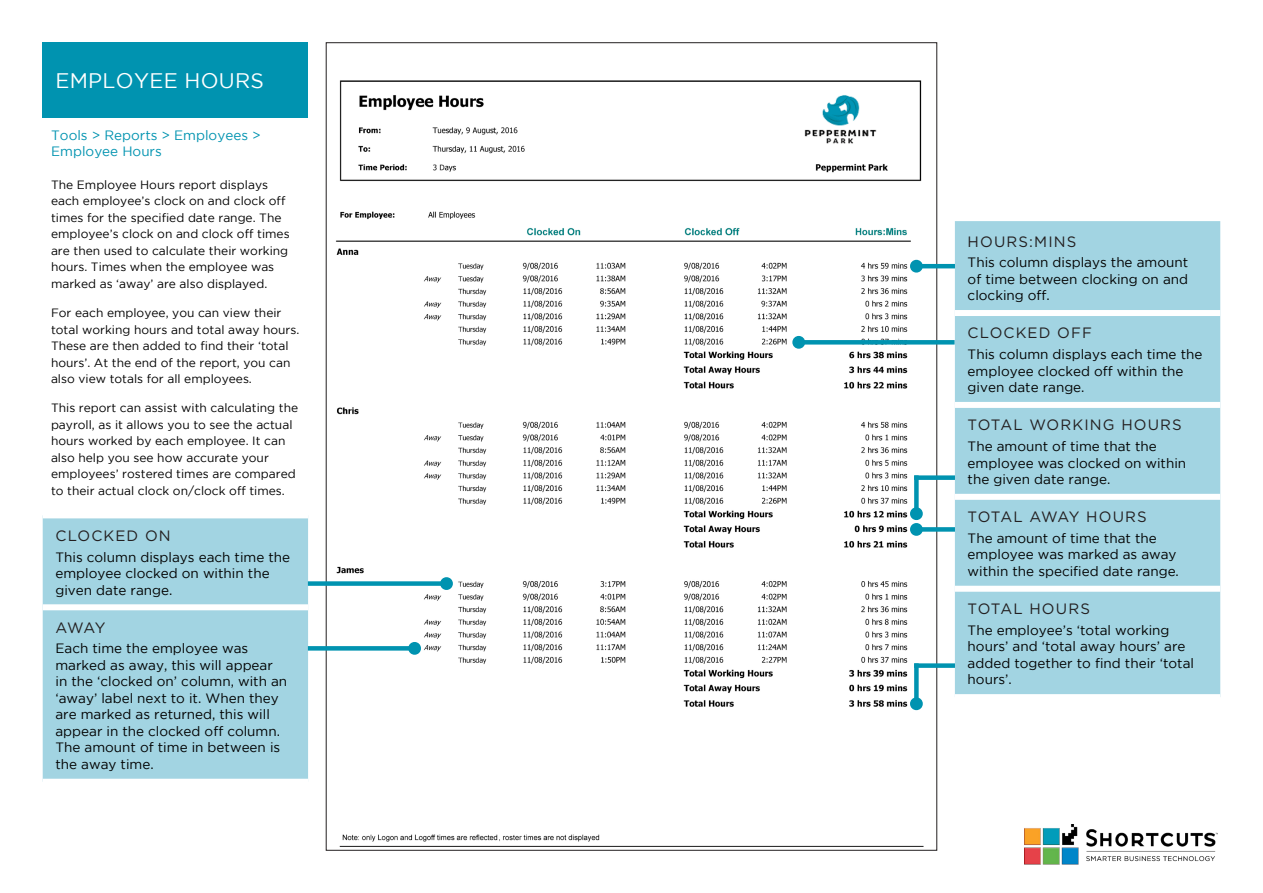
<style>
.page{position:relative;width:1263px;height:893px;background:#fff}
.page>*{position:absolute;margin:0;border:0;box-sizing:border-box;transform-origin:0 0}
.Title_-_Report_Name{font:21px "Gotham";letter-spacing:.015em;color:#fff}
.Description_Titles{font:15px "Gotham HTF";letter-spacing:.075em;color:#231f20}
.Description_Titles-2{font:15px "Gotham HTF";letter-spacing:.025em;color:#231f20}
.Body{font:13.5px/16.5px "Gotham";color:#000}
.Bread_Crumb_Text{font:13.5px/16.5px "Gotham";color:#0093b0}
.Main_Description{font:12px/16.5px "Gotham";color:#000}
</style>
<div class="page">
<img style="left:336px;top:80px;width:596px;height:767px">
<div style="left:43px;top:518px;width:265px;height:261px;background:#a2d4e2"></div>
<div style="left:43px;top:604px;width:265px;height:6px;background:#fff"></div>
<div style="left:43px;top:42px;width:265px;height:75px;background:#0093b0"></div>
<div style="left:955px;top:221px;width:265px;height:473px;background:#a2d4e2"></div>
<div style="left:955px;top:310px;width:265px;height:6px;background:#fff"></div>
<div style="left:955px;top:402px;width:265px;height:6px;background:#fff"></div>
<div style="left:955px;top:494px;width:265px;height:6px;background:#fff"></div>
<div style="left:955px;top:586px;width:265px;height:6px;background:#fff"></div>
<div style="left:308px;top:581px;width:138px;height:5px;background:#0093b0"></div>
<div style="left:442px;top:579px;width:9px;height:9px;background:#0093b0;border-radius:50%"></div>
<div style="left:440px;top:577px;width:13px;height:13px;border:4px solid #0093b0;border-radius:50%"></div>
<div style="left:799px;top:340px;width:156px;height:5px;background:#0093b0"></div>
<div style="left:795px;top:338px;width:8px;height:8px;background:#0093b0;border-radius:50%"></div>
<div style="left:792px;top:336px;width:13px;height:13px;border:4px solid #0093b0;border-radius:50%"></div>
<img style="left:1024px;top:824px;width:193px;height:40px">
<div style="left:308px;top:646px;width:107px;height:5px;background:#0093b0"></div>
<div style="left:410px;top:644px;width:9px;height:8px;background:#0093b0;border-radius:50%"></div>
<div style="left:408px;top:642px;width:13px;height:13px;border:4px solid #0093b0;border-radius:50%"></div>
<hr style="left:916px;top:264px;width:39px;height:4px;background:#0093b0">
<div style="left:912px;top:262px;width:8px;height:8px;background:#0093b0;border-radius:50%"></div>
<div style="left:910px;top:260px;width:13px;height:13px;border:4px solid #0093b0;border-radius:50%"></div>
<div style="left:916px;top:527px;width:39px;height:5px;background:#0093b0"></div>
<div style="left:912px;top:525px;width:8px;height:8px;background:#0093b0;border-radius:50%"></div>
<div style="left:910px;top:523px;width:13px;height:13px;border:4px solid #0093b0;border-radius:50%"></div>
<div style="left:912px;top:700px;width:8px;height:8px;background:#0093b0;border-radius:50%"></div>
<div style="left:910px;top:697px;width:13px;height:13px;border:4px solid #0093b0;border-radius:50%"></div>
<div style="left:914px;top:663px;width:41px;height:5px;background:#0093b0"></div>
<div style="left:914px;top:663px;width:5px;height:41px;background:#0093b0"></div>
<div style="left:914px;top:475px;width:41px;height:5px;background:#0093b0"></div>
<div style="left:910px;top:507px;width:13px;height:13px;border:4px solid #0093b0;border-radius:50%"></div>
<div style="left:914px;top:475px;width:5px;height:40px;background:#0093b0"></div>
<p class="Title_-_Report_Name" style="left:55px;top:68px;width:210px">EMPLOYEE HOURS</p>
<p class="Bread_Crumb_Text" style="left:51px;top:127px;width:211px">Tools &gt; Reports &gt; Employees &gt;<br>Employee Hours</p>
<p class="Main_Description" style="left:51px;top:176px;width:240px">The Employee Hours report displays each employee’s clock on and clock off times for the specified date range. The employee’s clock on and clock off times are then used to calculate their working hours. Times when the employee was marked as ‘away’ are also displayed.</p>
<p class="Main_Description" style="left:51px;top:304px;width:250px">For each employee, you can view their total working hours and total away hours.<br>These are then added to find their ‘total hours’. At the end of the report, you can also view totals for all employees.</p>
<p class="Main_Description" style="left:51px;top:400px;width:249px">This report can assist with calculating the payroll, as it allows you to see the actual hours worked by each employee. It can also help you see how accurate your employees’ rostered times are compared to their actual clock on/clock off times.</p>
<p class="Description_Titles" style="left:55px;top:527px;width:117px">CLOCKED ON</p>
<p class="Body" style="left:55px;top:548px;width:236px">This column displays each time the employee clocked on within the given date range.</p>
<p class="Description_Titles" style="left:55px;top:619px;width:52px">AWAY</p>
<p class="Body" style="left:55px;top:640px;width:233px">Each time the employee was marked as away, this will appear in the ‘clocked on’ column, with an ‘away’ label next to it. When they are marked as returned, this will appear in the clocked off column.<br>The amount of time in between is the away time.</p>
<p class="Description_Titles" style="left:968px;top:233px;width:110px">HOURS:MINS</p>
<p class="Body" style="left:968px;top:254px;width:222px;text-align:justify">This column displays the amount of time between clocking on and clocking off.</p>
<p class="Description_Titles" style="left:968px;top:325px;width:126px">CLOCKED OFF</p>
<p class="Body" style="left:968px;top:346px;width:236px">This column displays each time the employee clocked off within the given date range.</p>
<p class="Description_Titles" style="left:968px;top:417px;width:216px">TOTAL WORKING HOURS</p>
<p class="Body" style="left:968px;top:438px;width:220px">The amount of time that the employee was clocked on within the given date range.</p>
<p class="Description_Titles-2" style="left:968px;top:509px;width:181px">TOTAL AWAY HOURS</p>
<p class="Body" style="left:968px;top:530px;width:213px">The amount of time that the employee was marked as away within the specified date range.</p>
<p class="Description_Titles" style="left:968px;top:600px;width:124px">TOTAL HOURS</p>
<p class="Body" style="left:968px;top:622px;width:228px">The employee’s ‘total working hours’ and ‘total away hours’ are added together to find their ‘total hours’.</p>
</div>
